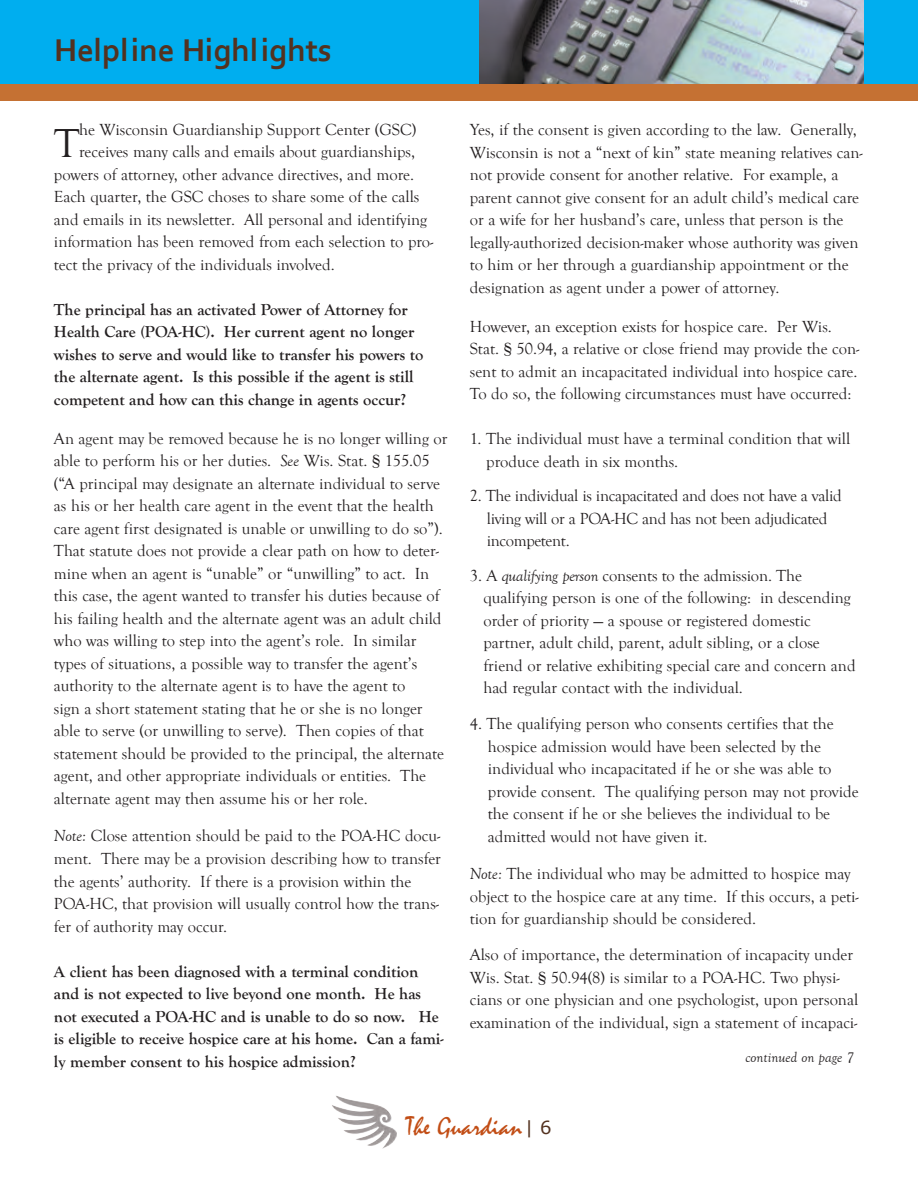
<style>
.page{position:relative;width:918px;height:1188px;background:#fff}
.page>*{position:absolute;margin:0;border:0;box-sizing:border-box;transform-origin:0 0}
.t1{font:41.7px "Goudy Old Style T";color:#231f20}
.t2{font:700 33px "Corbel";color:#533220}
.t3{font:27px "Mistral";color:#c24e16}
.t4{font:16.5px/22.5px "Goudy Old Style T";color:#231f20}
.t5{font:700 16.5px/22.5px "Goudy Old Style T";color:#231f20}
.t6{font:16.5px/22.5px "Goudy Old Style T";letter-spacing:-.02em;color:#231f20}
.t7{font:italic 15px "Goudy Old Style T";color:#231f20}
.s1{font-style:italic}
.s2{font-family:"Verdana";font-size:18px;color:#533220}
</style>
<div class="page">
<div style="left:0;top:0;width:918px;height:100px;background:#00aeef"></div>
<img style="left:480px;top:0;width:384px;height:84px">
<img style="left:332px;top:1096px;width:65px;height:53px">
<div style="left:0;top:84px;width:918px;height:17px;background:#c57133"></div>
<h2 class="t2" style="left:54px;top:37px;width:279px">Helpline Highlights</h2>
<h1 class="t1" style="left:54px;top:120px;width:27px">T</h1>
<p class="t4" style="left:79px;top:118px;width:339px">he Wisconsin Guardianship Support Center (GSC)</p>
<p class="t4" style="left:79px;top:141px;width:337px">receives many calls and emails about guardianships,</p>
<p class="t4" style="left:54px;top:163px;width:362px">powers of attorney, other advance directives, and more.</p>
<p class="t4" style="left:54px;top:186px;width:367px">Each quarter, the GSC choses to share some of the calls</p>
<p class="t4" style="left:54px;top:208px;width:375px">and emails in its newsletter. All personal and identifying</p>
<p class="t4" style="left:54px;top:231px;width:381px">information has been removed from each selection to pro-</p>
<p class="t4" style="left:54px;top:253px;width:282px">tect the privacy of the individuals involved.</p>
<p class="t5" style="left:54px;top:298px;width:371px">The principal has an activated Power of Attorney for Health Care (POA-HC). Her current agent no longer wishes to serve and would like to transfer his powers to the alternate agent. Is this possible if the agent is still competent and how can this change in agents occur?</p>
<p class="t4" style="left:54px;top:427px;width:395px">An agent may be removed because he is no longer willing or able to perform his or her duties. <span class="s1">See</span> Wis. Stat. § 155.05 (“A principal may designate an alternate individual to serve as his or her health care agent in the event that the health care agent first designated is unable or unwilling to do so”).<br>That statute does not provide a clear path on how to deter&shy;mine when an agent is “unable” or “unwilling” to act. In this case, the agent wanted to transfer his duties because of his failing health and the alternate agent was an adult child who was willing to step into the agent’s role. In similar types of situations, a possible way to transfer the agent’s authority to the alternate agent is to have the agent to<br>sign a short statement stating that he or she is no longer able to serve (or unwilling to serve). Then copies of that statement should be provided to the principal, the alternate agent, and other appropriate individuals or entities. The alternate agent may then assume his or her role.</p>
<p class="t4" style="left:54px;top:825px;width:389px"><span class="s1">Note:</span> Close attention should be paid to the POA-HC docu&shy;ment. There may be a provision describing how to transfer the agents’ authority. If there is a provision within the POA-HC, that provision will usually control how the trans&shy;fer of authority may occur.</p>
<p class="t5" style="left:54px;top:960px;width:391px">A client has been diagnosed with a terminal condition and is not expected to live beyond one month. He has not executed a POA-HC and is unable to do so now. He is eligible to receive hospice care at his home. Can a fami&shy;ly member consent to his hospice admission?</p>
<p class="t4" style="left:470px;top:118px;width:394px">Yes, if the consent is given according to the law. Generally, Wisconsin is not a “next of kin” state meaning relatives can&shy;not provide consent for another relative. For example, a parent cannot give consent for an adult child’s medical care or a wife for her husband’s care, unless that person is the legally-authorized decision-maker whose authority was given to him or her through a guardianship appointment or the designation as agent under a power of attorney.</p>
<p class="t4" style="left:470px;top:315px;width:391px">However, an exception exists for hospice care. Per Wis.<br>Stat. § 50.94, a relative or close friend may provide the con&shy;sent to admit an incapacitated individual into hospice care.<br>To do so, the following circumstances must have occurred:</p>
<p class="t4" style="left:486px;top:427px;width:366px;text-indent:-16px">1. The individual must have a terminal condition that will produce death in six months.</p>
<p class="t6" style="left:487px;top:484px;width:356px;text-indent:-17px">2. The individual is incapacitated and does not have a valid living will or a POA-HC and has not been adjudicated incompetent.</p>
<p class="t4" style="left:483px;top:564px;width:374px;text-indent:-14px">3. A <span class="s1">qualifying person</span> consents to the admission. The qualifying person is one of the following: in descending order of priority — a spouse or registered domestic partner, adult child, parent, adult sibling, or a close friend or relative exhibiting special care and concern and had regular contact with the individual.</p>
<p class="t4" style="left:488px;top:712px;width:372px;text-indent:-18px">4. The qualifying person who consents certifies that the hospice admission would have been selected by the individual who incapacitated if he or she was able to provide consent. The qualifying person may not provide the consent if he or she believes the individual to be admitted would not have given it.</p>
<p class="t4" style="left:470px;top:863px;width:390px"><span class="s1">Note:</span> The individual who may be admitted to hospice may object to the hospice care at any time. If this occurs, a peti&shy;tion for guardianship should be considered.</p>
<p class="t4" style="left:470px;top:944px;width:390px">Also of importance, the determination of incapacity under Wis. Stat. § 50.94(8) is similar to a POA-HC. Two physi&shy;cians or one physician and one psychologist, upon personal examination of the individual, sign a statement of incapaci-</p>
<p class="t7" style="left:745px;top:1049px;width:110px">continued on page 7</p>
<h3 class="t3" style="left:406px;top:1115px;width:147px">The Guardian <span class="s2">| 6</span></h3>
</div>
